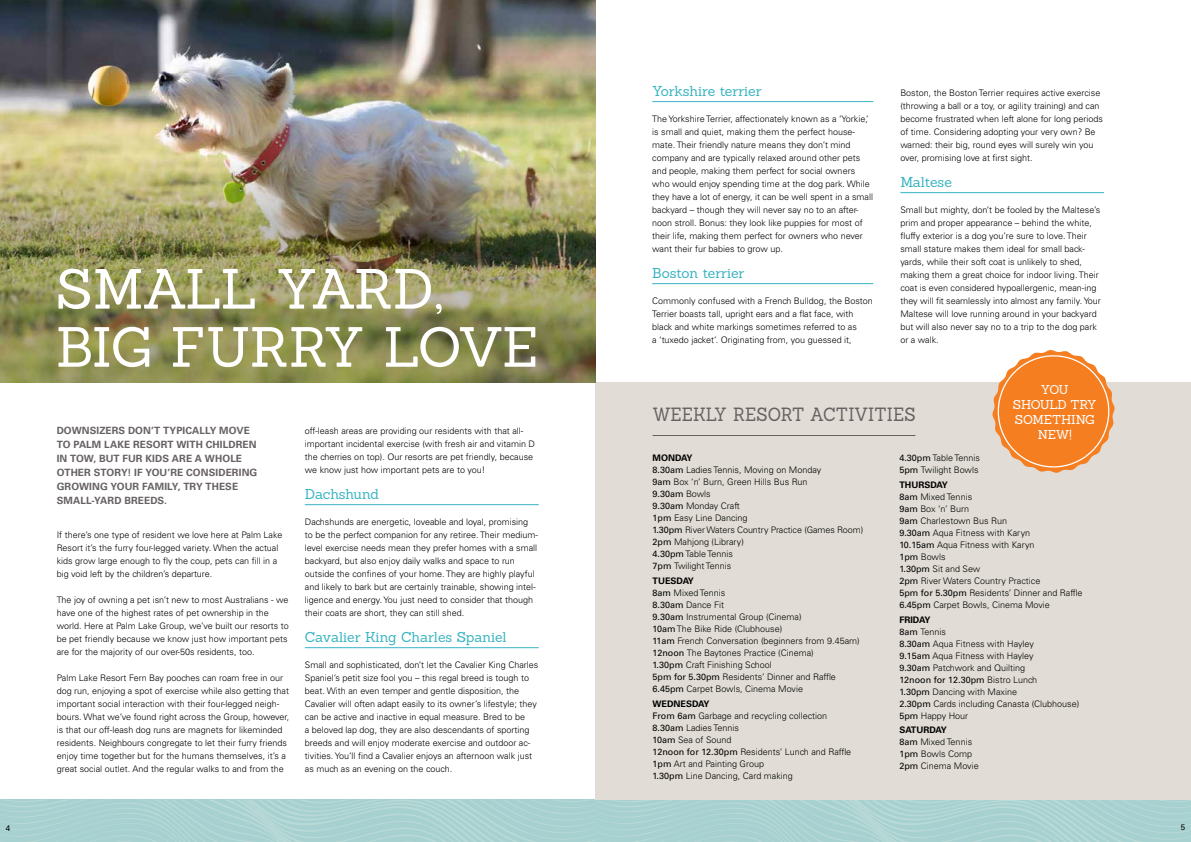
<style>
.page{position:relative;width:1191px;height:842px;background:#fff}
.page>*{position:absolute;margin:0;border:0;box-sizing:border-box;transform-origin:0 0}
.t1{font:55.2px/58.1px "Sanchez";letter-spacing:-.03em;color:#fff}
.t2{font:18.7px "Sanchez";letter-spacing:.01em;color:#676162;scale:.9 1}
.t3{font:14px "Sanchez";letter-spacing:-.005em;color:#39b4c1}
.t4{font:12.5px/15px "Sanchez";letter-spacing:-.015em;color:#fff;text-align:center}
.t5{font:700 10px/14px "Univers LT Std";letter-spacing:.01em;color:#676162}
.t6{font:300 9px/13px "Univers LT Std";color:#000}
.t7{font:8px "Univers LT Std";color:#000}
.s1{font-weight:700}
.s2{font-weight:400}
</style>
<div class="page">
<svg style="left:0;top:800px;width:1191px;height:42px;background:#aad2d1"></svg>
<div style="left:595px;top:382px;width:596px;height:418px;background:#e1ddd6"></div>
<hr style="left:652px;top:435px;width:263px;height:1px;background:#676162">
<img style="left:0;top:0;width:595px;height:155px">
<img style="left:0;top:155px;width:595px;height:228px">
<hr style="left:305px;top:504px;width:234px;height:1px;background:#39b4c1">
<hr style="left:305px;top:647px;width:234px;height:1px;background:#39b4c1">
<hr style="left:652px;top:101px;width:221px;height:1px;background:#39b4c1">
<hr style="left:652px;top:283px;width:221px;height:1px;background:#39b4c1">
<hr style="left:900px;top:192px;width:204px;height:1px;background:#39b4c1">
<svg style="left:992px;top:350px;width:122px;height:123px"></svg>
<h1 class="t1" style="left:56px;top:259px;width:483px">SMALL YARD,<br>BIG FURRY LOVE</h1>
<p class="t5" style="left:57px;top:423px;width:202px">DOWNSIZERS DON’T TYPICALLY MOVE<br>TO PALM LAKE RESORT WITH CHILDREN<br>IN TOW, BUT FUR KIDS ARE A WHOLE<br>OTHER STORY! IF YOU’RE CONSIDERING<br>GROWING YOUR FAMILY, TRY THESE<br>SMALL-YARD BREEDS.</p>
<p class="t6" style="left:305px;top:424px;width:232px">off-leash areas are providing our residents with that all&shy;important incidental exercise (with fresh air and vitamin D the cherries on top). Our resorts are pet friendly, because we know just how important pets are to you!</p>
<h3 class="t3" style="left:305px;top:485px;width:76px">Dachshund</h3>
<p class="t6" style="left:305px;top:515px;width:235px">Dachshunds are energetic, loveable and loyal, promising to be the perfect companion for any retiree. Their medium&shy;level exercise needs mean they prefer homes with a small backyard, but also enjoy daily walks and space to run outside the confines of your home. They are highly playful and likely to bark but are certainly trainable, showing intel&shy;ligence and energy. You just need to consider that though their coats are short, they can still shed.</p>
<h3 class="t3" style="left:305px;top:628px;width:203px">Cavalier King Charles Spaniel</h3>
<p class="t6" style="left:305px;top:658px;width:235px">Small and sophisticated, don’t let the Cavalier King Charles Spaniel’s petit size fool you – this regal breed is tough to beat. With an even temper and gentle disposition, the Cavalier will often adapt easily to its owner’s lifestyle; they can be active and inactive in equal measure. Bred to be<br>a beloved lap dog, they are also descendants of sporting breeds and will enjoy moderate exercise and outdoor ac&shy;tivities. You’ll find a Cavalier enjoys an afternoon walk just as much as an evening on the couch.</p>
<p class="t6" style="left:57px;top:528px;width:227px">If there’s one type of resident we love here at Palm Lake Resort it’s the furry four-legged variety. When the actual kids grow large enough to fly the coup, pets can fill in a big void left by the children’s departure.</p>
<p class="t6" style="left:57px;top:593px;width:234px">The joy of owning a pet isn’t new to most Australians - we have one of the highest rates of pet ownership in the world. Here at Palm Lake Group, we’ve built our resorts to be pet friendly because we know just how important pets are for the majority of our over-50s residents, too.</p>
<p class="t6" style="left:57px;top:671px;width:234px">Palm Lake Resort Fern Bay pooches can roam free in our dog run, enjoying a spot of exercise while also getting that important social interaction with their four-legged neigh&shy;bours. What we’ve found right across the Group, however, is that our off-leash dog runs are magnets for likeminded residents. Neighbours congregate to let their furry friends enjoy time together but for the humans themselves, it’s a great social outlet. And the regular walks to and from the</p>
<h3 class="t3" style="left:652px;top:82px;width:111px">Yorkshire terrier</h3>
<p class="t6" style="left:652px;top:112px;width:222px">The Yorkshire Terrier, affectionately known as a ‘Yorkie,’ is small and quiet, making them the perfect house&shy;mate. Their friendly nature means they don’t mind company and are typically relaxed around other pets and people, making them perfect for social owners who would enjoy spending time at the dog park. While they have a lot of energy, it can be well spent in a small backyard – though they will never say no to an after&shy;noon stroll. Bonus: they look like puppies for most of their life, making them perfect for owners who never want their fur babies to grow up.</p>
<h3 class="t3" style="left:652px;top:264px;width:94px">Boston terrier</h3>
<p class="t6" style="left:652px;top:294px;width:222px">Commonly confused with a French Bulldog, the Boston Terrier boasts tall, upright ears and a flat face, with black and white markings sometimes referred to as<br>a ‘tuxedo jacket’. Originating from, you guessed it,</p>
<p class="t6" style="left:900px;top:86px;width:204px">Boston, the Boston Terrier requires active exercise (throwing a ball or a toy, or agility training) and can become frustrated when left alone for long periods of time. Considering adopting your very own? Be warned: their big, round eyes will surely win you over, promising love at first sight.</p>
<h3 class="t3" style="left:900px;top:173px;width:53px">Maltese</h3>
<p class="t6" style="left:900px;top:203px;width:202px">Small but mighty, don’t be fooled by the Maltese’s prim and proper appearance – behind the white, fluffy exterior is a dog you’re sure to love. Their small stature makes them ideal for small back&shy;yards, while their soft coat is unlikely to shed, making them a great choice for indoor living. Their coat is even considered hypoallergenic, mean-ing they will fit seamlessly into almost any family. Your Maltese will love running around in your backyard but will also never say no to a trip to the dog park or a walk.</p>
<h3 class="t4" style="left:1012px;top:382px;width:85px">YOU<br>SHOULD TRY<br>SOMETHING<br>NEW!</h3>
<h2 class="t2" style="left:652px;top:402px;width:294px">WEEKLY RESORT ACTIVITIES</h2>
<p class="t6" style="left:652px;top:452px;width:212px;line-height:12px"><span class="s1">MONDAY<br></span><span class="s2">8.30am</span> Ladies Tennis, Moving on Monday<br><span class="s2">9am</span> Box ‘n’ Burn, Green Hills Bus Run<br><span class="s2">9.30am</span> Bowls<br><span class="s2">9.30am</span> Monday Craft<br><span class="s2">1pm</span> Easy Line Dancing<br><span class="s2">1.30pm</span> River Waters Country Practice (Games Room)<br><span class="s2">2pm</span> Mahjong (Library)<br><span class="s2">4.30pm</span> Table Tennis<br><span class="s2">7pm</span> Twilight Tennis</p>
<p class="t6" style="left:652px;top:575px;width:209px;line-height:12px"><span class="s1">TUESDAY<br></span><span class="s2">8am</span> Mixed Tennis<br><span class="s2">8.30am</span> Dance Fit<br><span class="s2">9.30am</span> Instrumental Group (Cinema)<br><span class="s2">10am</span> The Bike Ride (Clubhouse)<br><span class="s2">11am</span> French Conversation (beginners from 9.45am)<br><span class="s2">12noon</span> The Baytones Practice (Cinema)<br><span class="s2">1.30pm</span> Craft Finishing School<br><span class="s2">5pm for 5.30pm</span> Residents’ Dinner and Raffle<br><span class="s2">6.45pm</span> Carpet Bowls, Cinema Movie</p>
<p class="t6" style="left:652px;top:697px;width:200px;line-height:12px"><span class="s1">WEDNESDAY<br></span><span class="s2">From 6am</span> Garbage and recycling collection<br><span class="s2">8.30am</span> Ladies Tennis<br><span class="s2">10am</span> Sea of Sound<br><span class="s2">12noon for 12.30pm</span> Residents’ Lunch and Raffle<br><span class="s2">1pm</span> Art and Painting Group<br><span class="s2">1.30pm</span> Line Dancing, Card making</p>
<p class="t6" style="left:899px;top:452px;width:82px;line-height:12px"><span class="s2">4.30pm</span> Table Tennis<br><span class="s2">5pm</span> Twilight Bowls</p>
<p class="t6" style="left:899px;top:479px;width:185px;line-height:12px"><span class="s1">THURSDAY<br></span><span class="s2">8am</span> Mixed Tennis<br><span class="s2">9am</span> Box ‘n’ Burn<br><span class="s2">9am</span> Charlestown Bus Run<br><span class="s2">9.30am</span> Aqua Fitness with Karyn<br><span class="s2">10.15am</span> Aqua Fitness with Karyn<br><span class="s2">1pm</span> Bowls<br><span class="s2">1.30pm</span> Sit and Sew<br><span class="s2">2pm</span> River Waters Country Practice<br><span class="s2">5pm for 5.30pm</span> Residents’ Dinner and Raffle<br><span class="s2">6.45pm</span> Carpet Bowls, Cinema Movie</p>
<p class="t6" style="left:899px;top:613px;width:181px;line-height:12px"><span class="s1">FRIDAY<br></span><span class="s2">8am</span> Tennis<br><span class="s2">8.30am</span> Aqua Fitness with Hayley<br><span class="s2">9.15am</span> Aqua Fitness with Hayley<br><span class="s2">9.30am</span> Patchwork and Quilting<br><span class="s2">12noon for 12.30pm</span> Bistro Lunch<br><span class="s2">1.30pm</span> Dancing with Maxine<br><span class="s2">2.30pm</span> Cards including Canasta (Clubhouse)<br><span class="s2">5pm</span> Happy Hour</p>
<p class="t6" style="left:899px;top:724px;width:81px;line-height:12px"><span class="s1">SATURDAY<br></span><span class="s2">8am</span> Mixed Tennis<br><span class="s2">1pm</span> Bowls Comp<br><span class="s2">2pm</span> Cinema Movie</p>
<p class="t7" style="left:6px;top:824px;width:6px">4</p>
<p class="t7" style="left:1180px;top:822px;width:6px">5</p>
</div>
